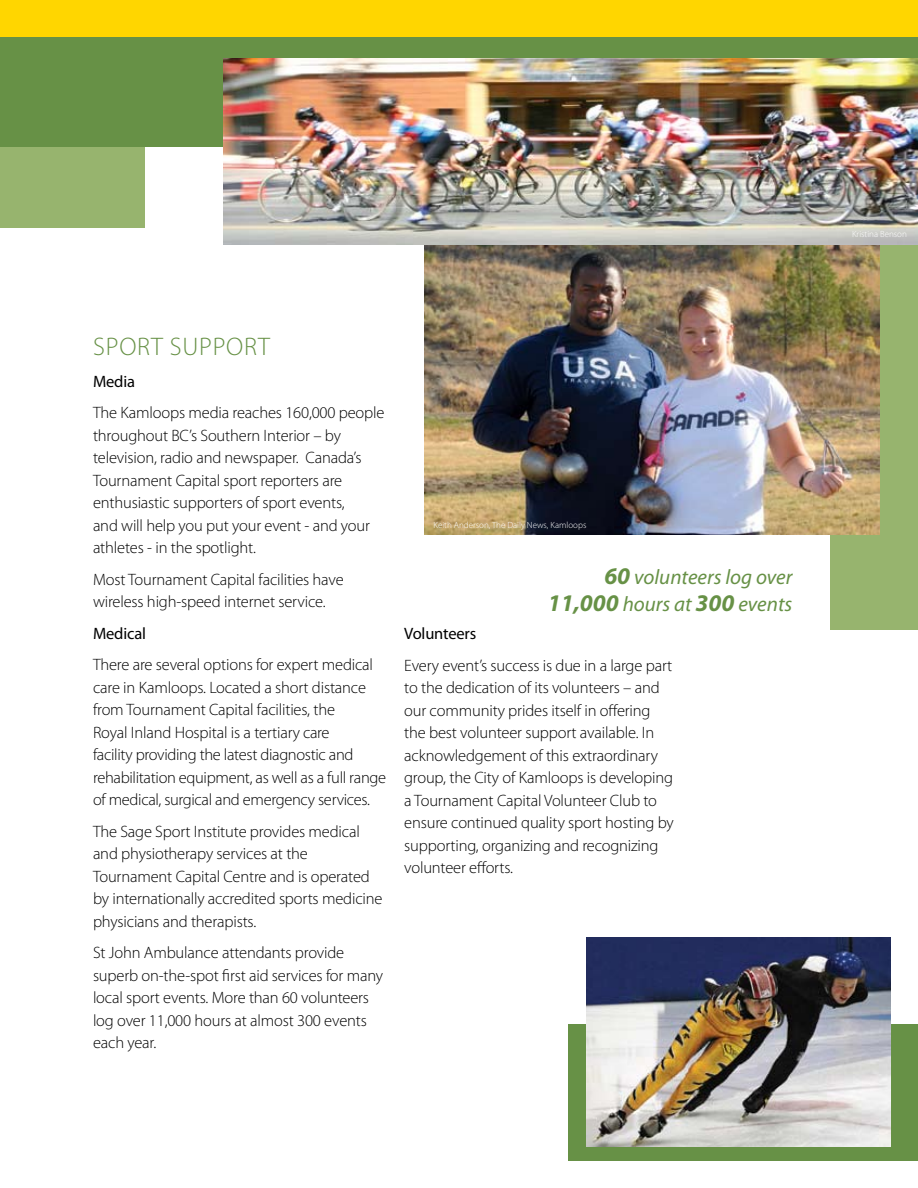
<style>
.page{position:relative;width:918px;height:1188px;background:#fff}
.page>*{position:absolute;margin:0;border:0;box-sizing:border-box;transform-origin:0 0}
.t1{font:300 25.5px "Myriad Pro";letter-spacing:.03em;color:#679146}
.t2{font:italic 21px/27px "Myriad Pro";color:#679146;text-align:right}
.t3{font:300 16.5px/22.5px "Myriad Pro";letter-spacing:-.01em;color:#000}
.t4{font:16.5px "Myriad Pro";letter-spacing:-.01em;color:#000}
.t5{font:300 9px "Myriad Pro";color:#fff}
.s1{font-weight:700;font-size:24px}
</style>
<div class="page">
<div style="left:830px;top:214px;width:88px;height:416px;background:#97b46e"></div>
<div style="left:0;top:139px;width:145px;height:88px;background:#97b46e"></div>
<div style="left:0;top:38px;width:918px;height:109px;background:#679146"></div>
<img style="left:424px;top:244px;width:456px;height:291px">
<div style="left:0;top:0;width:918px;height:38px;background:#ffd600"></div>
<img style="left:224px;top:58px;width:694px;height:186px">
<div style="left:568px;top:1024px;width:350px;height:137px;background:#679146"></div>
<img style="left:586px;top:938px;width:305px;height:209px">
<h1 class="t1" style="left:93px;top:331px;width:178px">SPORT SUPPORT</h1>
<p class="t4" style="left:93px;top:371px;width:44px">Media</p>
<p class="t3" style="left:93px;top:401px;width:293px">The Kamloops media reaches 160,000 people throughout BC’s Southern Interior – by television, radio and newspaper. Canada’s Tournament Capital sport reporters are enthusiastic supporters of sport events,<br>and will help you put your event - and your athletes - in the spotlight.</p>
<p class="t3" style="left:93px;top:568px;width:252px">Most Tournament Capital facilities have wireless high-speed internet service.</p>
<p class="t4" style="left:93px;top:623px;width:55px">Medical</p>
<p class="t3" style="left:93px;top:653px;width:295px">There are several options for expert medical care in Kamloops. Located a short distance from Tournament Capital facilities, the<br>Royal Inland Hospital is a tertiary care<br>facility providing the latest diagnostic and rehabilitation equipment, as well as a full range of medical, surgical and emergency services.</p>
<p class="t3" style="left:93px;top:820px;width:291px">The Sage Sport Institute provides medical and physiotherapy services at the Tournament Capital Centre and is operated by internationally accredited sports medicine physicians and therapists.</p>
<p class="t3" style="left:93px;top:941px;width:292px">St John Ambulance attendants provide superb on-the-spot first aid services for many local sport events. More than 60 volunteers log over 11,000 hours at almost 300 events each year.</p>
<p class="t5" style="left:434px;top:520px;width:154px">Keith Anderson, The Daily News, Kamloops</p>
<p class="t2" style="left:548px;top:563px;width:246px"><span class="s1">60</span> volunteers log over<br><span class="s1">11,000</span> hours at <span class="s1">300</span> events</p>
<p class="t4" style="left:404px;top:624px;width:74px">Volunteers</p>
<p class="t3" style="left:404px;top:654px;width:271px">Every event’s success is due in a large part to the dedication of its volunteers – and our community prides itself in offering the best volunteer support available. In acknowledgement of this extraordinary group, the City of Kamloops is developing a Tournament Capital Volunteer Club to ensure continued quality sport hosting by supporting, organizing and recognizing volunteer efforts.</p>
<p class="t5" style="left:852px;top:229px;width:56px">Kristina Benson</p>
</div>
